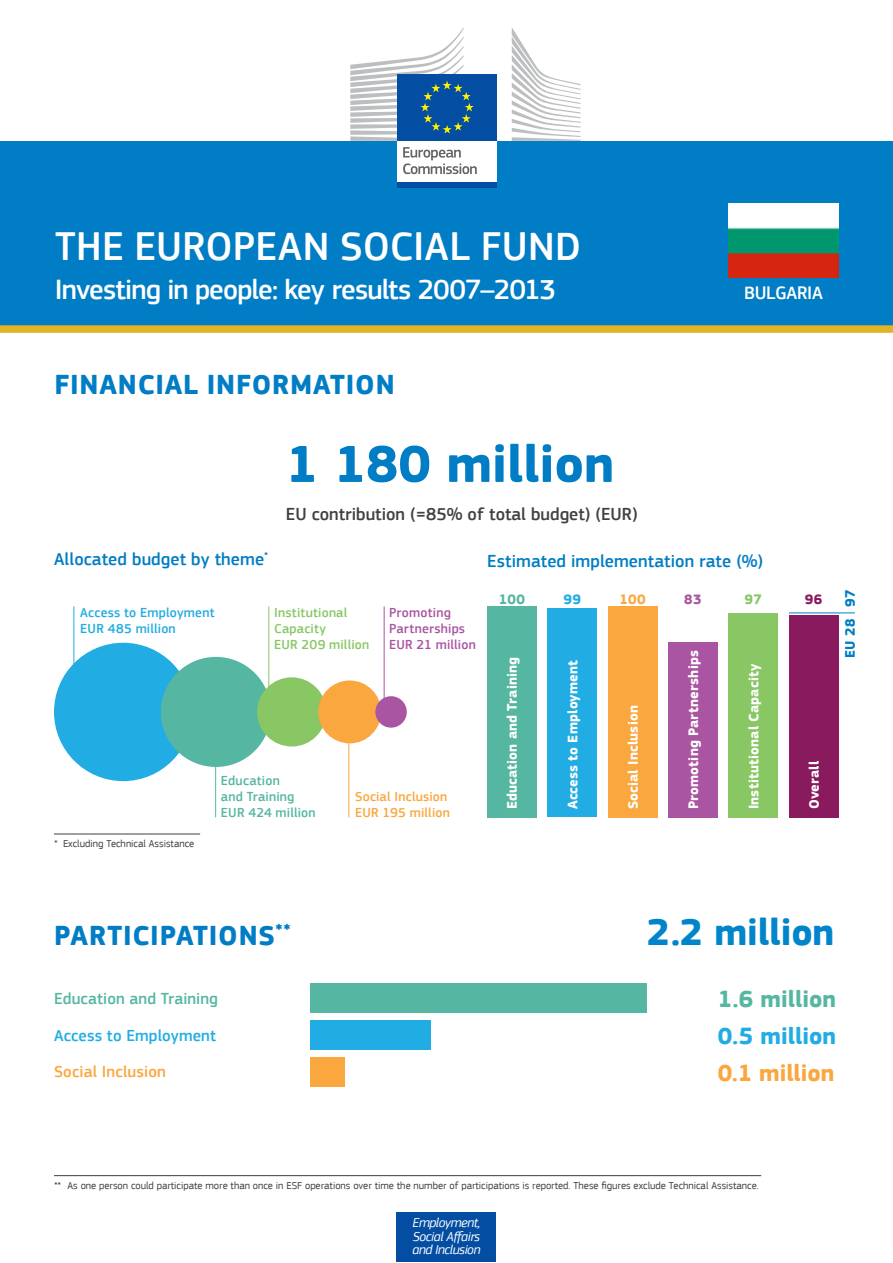
<style>
.page{position:relative;width:893px;height:1263px;background:#fff}
.page>*{position:absolute;margin:0;border:0;box-sizing:border-box;transform-origin:0 0}
.t1{font:700 54px "EC Square Sans Pro";color:#007dc5}
.t2{font:500 41.4px "EC Square Sans Pro";letter-spacing:.005em;color:#fff}
.t3{font:700 39px "EC Square Sans Pro";letter-spacing:-.005em;color:#0085ca}
.t4{font:500 28.8px "EC Square Sans Pro";letter-spacing:-.03em;color:#fff}
.t5{font:700 28.5px "EC Square Sans Pro";letter-spacing:.025em;color:#007dc5}
.t6{font:700 24.3px "EC Square Sans Pro";color:#55b7a1}
.t7{font:700 24.3px "EC Square Sans Pro";color:#21ade3}
.t8{font:700 24.3px "EC Square Sans Pro";letter-spacing:-.005em;color:#faa73f}
.t9{font:500 18.75px "EC Square Sans Pro";letter-spacing:-.02em;color:#fff}
.t10{font:500 18px "EC Square Sans Pro";letter-spacing:.005em;color:#007dc5}
.t11{font:500 18px "EC Square Sans Pro";color:#414042}
.t12{font:500 16.5px "EC Square Sans Pro";letter-spacing:.01em;color:#55b7a1}
.t13{font:500 16.5px "EC Square Sans Pro";letter-spacing:.01em;color:#21ade3}
.t14{font:500 16.5px "EC Square Sans Pro";letter-spacing:.01em;color:#faa73f}
.t15{font:700 14.25px "EC Square Sans Pro";letter-spacing:.015em;color:#fff}
.t16{font:700 14.25px "EC Square Sans Pro";color:#007dc5}
.t17{font:700 14.25px "EC Square Sans Pro";color:#55b7a1}
.t18{font:700 14.25px "EC Square Sans Pro";color:#faa73f}
.t19{font:700 14.25px "EC Square Sans Pro";color:#21ade3}
.t20{font:700 14.25px "EC Square Sans Pro";color:#aa55a1}
.t21{font:700 14.25px "EC Square Sans Pro";color:#89c765}
.t22{font:700 14.25px "EC Square Sans Pro";color:#891a5e}
.t23{font:italic 13.5px/13.5px "EC Square Sans Pro";letter-spacing:-.03em;color:#fff;text-align:justify}
.t24{font:500 13.5px/16.2px "EC Square Sans Pro";letter-spacing:.015em;color:#89c765}
.t25{font:500 13.5px/16.2px "EC Square Sans Pro";letter-spacing:.015em;color:#aa55a1}
.t26{font:500 13.5px/16.2px "EC Square Sans Pro";letter-spacing:.015em;color:#55b7a1}
.t27{font:500 13.5px/16.2px "EC Square Sans Pro";letter-spacing:.015em;color:#21ade3}
.t28{font:500 13.5px/16.2px "EC Square Sans Pro";letter-spacing:.015em;color:#faa73f}
.t29{font:10.5px "EC Square Sans Pro";color:#414042}
</style>
<div class="page">
<div style="left:0;top:141px;width:893px;height:189px;background:#007dc5"></div>
<div style="left:0;top:325px;width:893px;height:8px;background:#e2b324"></div>
<img style="left:728px;top:204px;width:111px;height:73px">
<hr style="left:54px;top:1175px;width:707px;height:1px;background:#414042">
<div style="left:397px;top:139px;width:100px;height:44px;background:#fff"></div>
<svg style="left:403px;top:147px;width:74px;height:27px"></svg>
<div style="left:397px;top:182px;width:100px;height:5px;background:#034ea2"></div>
<svg style="left:512px;top:28px;width:69px;height:113px"></svg>
<div style="left:397px;top:74px;width:100px;height:67px;background:#034ea2"></div>
<svg style="left:350px;top:27px;width:124px;height:114px"></svg>
<div style="left:487px;top:606px;width:50px;height:211px;background:#55b7a1"></div>
<div style="left:547px;top:608px;width:50px;height:209px;background:#21ade3"></div>
<div style="left:608px;top:606px;width:49px;height:211px;background:#faa73f"></div>
<div style="left:668px;top:642px;width:50px;height:175px;background:#aa55a1"></div>
<div style="left:728px;top:613px;width:50px;height:204px;background:#89c765"></div>
<hr style="left:54px;top:834px;width:146px;height:1px;background:#414042">
<div style="left:789px;top:615px;width:49px;height:202px;background:#891a5e"></div>
<hr style="left:789px;top:613px;width:66px;height:1px;background:#007dc5">
<div style="left:54px;top:643px;width:138px;height:138px;background:#21ade3;border-radius:50%"></div>
<div style="left:161px;top:657px;width:110px;height:110px;background:#55b7a1;border-radius:50%"></div>
<div style="left:257px;top:677px;width:69px;height:69px;background:#89c765;border-radius:50%"></div>
<div style="left:318px;top:680px;width:63px;height:63px;background:#faa73f;border-radius:50%"></div>
<div style="left:375px;top:696px;width:32px;height:32px;background:#aa55a1;border-radius:50%"></div>
<hr style="left:74px;top:606px;width:1px;height:69px;background:#21ade3">
<hr style="left:268px;top:606px;width:1px;height:83px;background:#89c765">
<hr style="left:215px;top:748px;width:1px;height:69px;background:#55b7a1">
<hr style="left:384px;top:606px;width:1px;height:99px;background:#aa55a1">
<hr style="left:348px;top:734px;width:1px;height:83px;background:#faa73f">
<div style="left:397px;top:1212px;width:99px;height:50px;background:#034ea2"></div>
<div style="left:310px;top:983px;width:337px;height:30px;background:#55b7a1"></div>
<div style="left:310px;top:1020px;width:121px;height:30px;background:#21ade3"></div>
<div style="left:310px;top:1057px;width:34px;height:29px;background:#faa73f"></div>
<h2 class="t2" style="left:55px;top:222px;width:527px">THE EUROPEAN SOCIAL FUND</h2>
<h3 class="t4" style="left:55px;top:272px;width:503px">Investing in people: key results 2007–2013</h3>
<h3 class="t9" style="left:744px;top:281px;width:80px">BULGARIA</h3>
<h3 class="t5" style="left:54px;top:367px;width:342px">FINANCIAL INFORMATION</h3>
<h3 class="t10" style="left:54px;top:549px;width:216px">Allocated budget by theme<sup>*</sup></h3>
<h1 class="t1" style="left:286px;top:432px;width:330px">1 180 million</h1>
<h3 class="t11" style="left:286px;top:503px;width:353px">EU contribution (=85% of total budget) (EUR)</h3>
<h3 class="t10" style="left:487px;top:550px;width:277px">Estimated implementation rate (%)</h3>
<h3 class="t17" style="left:499px;top:590px;width:28px">100</h3>
<h3 class="t19" style="left:563px;top:590px;width:19px">99</h3>
<h3 class="t18" style="left:619px;top:590px;width:28px">100</h3>
<h3 class="t20" style="left:684px;top:590px;width:19px">83</h3>
<h3 class="t21" style="left:745px;top:590px;width:19px">97</h3>
<p class="t27" style="left:80px;top:604px;width:136px">Access to Employment<br>EUR 485 million</p>
<p class="t25" style="left:389px;top:604px;width:88px">Promoting<br>Partnerships<br>EUR 21 million</p>
<p class="t24" style="left:274px;top:604px;width:97px">Institutional<br>Capacity<br>EUR 209 million</p>
<p class="t29" style="left:54px;top:837px;width:142px">* Excluding Technical Assistance</p>
<p class="t26" style="left:221px;top:773px;width:96px">Education<br>and Training<br>EUR 424 million</p>
<p class="t28" style="left:355px;top:789px;width:96px">Social Inclusion<br>EUR 195 million</p>
<h3 class="t15" style="left:504px;top:809px;width:154px;rotate:-90deg">Education and Training</h3>
<h3 class="t15" style="left:564px;top:809px;width:151px;rotate:-90deg">Access to Employment</h3>
<h3 class="t15" style="left:624px;top:809px;width:106px;rotate:-90deg">Social Inclusion</h3>
<h3 class="t15" style="left:685px;top:809px;width:161px;rotate:-90deg">Promoting Partnerships</h3>
<h3 class="t15" style="left:745px;top:809px;width:147px;rotate:-90deg">Institutional Capacity</h3>
<h3 class="t22" style="left:805px;top:590px;width:19px">96</h3>
<h3 class="t16" style="left:842px;top:607px;width:19px;rotate:-90deg">97</h3>
<h3 class="t16" style="left:842px;top:658px;width:41px;rotate:-90deg">EU 28</h3>
<h3 class="t15" style="left:805px;top:809px;width:50px;rotate:-90deg">Overall</h3>
<h3 class="t5" style="left:54px;top:918px;width:238px">PARTICIPATIONS<sup>**</sup></h3>
<h3 class="t12" style="left:54px;top:989px;width:166px">Education and Training</h3>
<h3 class="t13" style="left:54px;top:1026px;width:164px">Access to Employment</h3>
<h3 class="t14" style="left:54px;top:1062px;width:114px">Social Inclusion</h3>
<h3 class="t3" style="left:647px;top:908px;width:189px">2.2 million</h3>
<h3 class="t6" style="left:718px;top:984px;width:120px">1.6 million</h3>
<h3 class="t7" style="left:718px;top:1021px;width:120px">0.5 million</h3>
<h3 class="t8" style="left:718px;top:1058px;width:118px">0.1 million</h3>
<p class="t29" style="left:54px;top:1179px;width:706px">** As one person could participate more than once in ESF operations over time the number of participations is reported. These figures exclude Technical Assistance.</p>
<p class="t23" style="left:412px;top:1216px;width:70px">Employment, Social Affairs and Inclusion</p>
</div>
